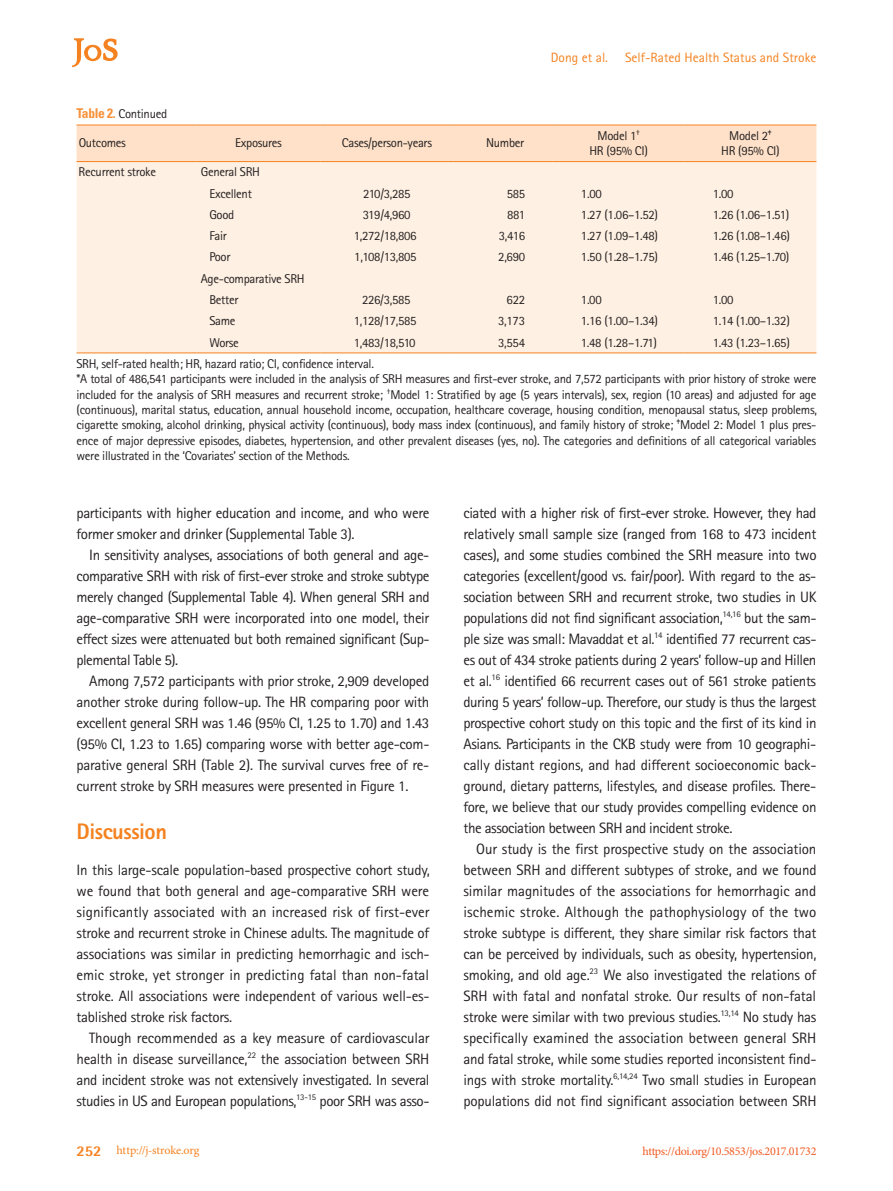
<style>
.page{position:relative;width:893px;height:1191px;background:#fff}
.page>*{position:absolute;margin:0;border:0;box-sizing:border-box;transform-origin:0 0}
.t1{font:800 22.5px "Rotis Sans Serif Std";letter-spacing:-.02em;color:#f58220}
.t2{font:15px/21px "Rotis Sans Serif Std";letter-spacing:-.025em;color:#231f20;text-align:justify}
.t3{font:13.5px "Rotis Sans Serif Std";color:#f58220}
.t4{font:12.75px/15.3px "Rotis Sans Serif Std";letter-spacing:-.025em;color:#231f20;text-align:center}
.t5{font:12px "Minion Pro";letter-spacing:-.025em;color:#f15921}
.t6{font:12px "Minion Pro";letter-spacing:-.015em;color:#f58220}
.s1{font-family:"Univers LT Std";font-weight:700;font-stretch:condensed;font-size:13.5px;color:#f6923c}
.s2{font-family:"Rotis Semi Sans Std";font-weight:800;font-size:15px}
</style>
<div class="page">
<svg style="left:72px;top:38px;width:46px;height:29px"></svg>
<div style="left:77px;top:126px;width:739px;height:35px;background:#fee1c8"></div>
<div style="left:77px;top:162px;width:739px;height:190px;background:#fef0e2"></div>
<hr style="left:77px;top:125px;width:120px;height:1px;background:#f58220">
<hr style="left:197px;top:125px;width:124px;height:1px;background:#f58220">
<hr style="left:321px;top:125px;width:132px;height:1px;background:#f58220">
<hr style="left:453px;top:125px;width:100px;height:1px;background:#f58220">
<hr style="left:553px;top:125px;width:132px;height:1px;background:#f58220">
<hr style="left:685px;top:125px;width:131px;height:1px;background:#f58220">
<hr style="left:77px;top:161px;width:120px;height:1px;background:#f58220">
<hr style="left:197px;top:161px;width:124px;height:1px;background:#f58220">
<hr style="left:321px;top:161px;width:132px;height:1px;background:#f58220">
<hr style="left:453px;top:161px;width:100px;height:1px;background:#f58220">
<hr style="left:553px;top:161px;width:132px;height:1px;background:#f58220">
<hr style="left:685px;top:161px;width:131px;height:1px;background:#f58220">
<hr style="left:77px;top:352px;width:120px;height:1px;background:#f58220">
<hr style="left:197px;top:352px;width:124px;height:1px;background:#f58220">
<hr style="left:321px;top:352px;width:132px;height:1px;background:#f58220">
<hr style="left:453px;top:352px;width:100px;height:1px;background:#f58220">
<hr style="left:553px;top:352px;width:132px;height:1px;background:#f58220">
<hr style="left:685px;top:352px;width:131px;height:1px;background:#f58220">
<p class="t4" style="left:77px;top:105px;width:92px"><span class="s1">Table 2.</span> Continued</p>
<p class="t3" style="left:551px;top:50px;width:59px">Dong et al.</p>
<p class="t3" style="left:625px;top:50px;width:193px">Self-Rated Health Status and Stroke</p>
<p class="t4" style="left:79px;top:135px;width:49px">Outcomes</p>
<p class="t4" style="left:235px;top:135px;width:48px">Exposures</p>
<p class="t4" style="left:342px;top:135px;width:92px">Cases/person-years</p>
<p class="t4" style="left:486px;top:135px;width:40px">Number</p>
<p class="t4" style="left:589px;top:128px;width:60px">Model 1<sup>†<br></sup>HR (95% CI)</p>
<p class="t4" style="left:721px;top:128px;width:60px">Model 2<sup>‡<br></sup>HR (95% CI)</p>
<p class="t4" style="left:79px;top:164px;width:79px">Recurrent stroke</p>
<p class="t4" style="left:201px;top:161px;width:61px;line-height:21.3px">General SRH<br>Excellent</p>
<p class="t4" style="left:363px;top:186px;width:49px">210/3,285</p>
<p class="t4" style="left:507px;top:186px;width:20px">585</p>
<p class="t4" style="left:581px;top:186px;width:22px">1.00</p>
<p class="t4" style="left:713px;top:186px;width:22px">1.00</p>
<p class="t4" style="left:209px;top:207px;width:27px">Good</p>
<p class="t4" style="left:363px;top:207px;width:49px">319/4,960</p>
<p class="t4" style="left:507px;top:207px;width:20px">881</p>
<p class="t4" style="left:581px;top:207px;width:79px">1.27 (1.06–1.52)</p>
<p class="t4" style="left:713px;top:207px;width:78px">1.26 (1.06–1.51)</p>
<p class="t4" style="left:209px;top:228px;width:19px">Fair</p>
<p class="t4" style="left:354px;top:228px;width:64px">1,272/18,806</p>
<p class="t4" style="left:499px;top:228px;width:28px">3,416</p>
<p class="t4" style="left:581px;top:228px;width:79px">1.27 (1.09–1.48)</p>
<p class="t4" style="left:713px;top:228px;width:79px">1.26 (1.08–1.46)</p>
<p class="t4" style="left:209px;top:249px;width:22px">Poor</p>
<p class="t4" style="left:354px;top:249px;width:64px">1,108/13,805</p>
<p class="t4" style="left:498px;top:249px;width:28px">2,690</p>
<p class="t4" style="left:581px;top:249px;width:79px">1.50 (1.28–1.75)</p>
<p class="t4" style="left:713px;top:249px;width:78px">1.46 (1.25–1.70)</p>
<p class="t4" style="left:209px;top:268px;width:97px;line-height:21.3px;text-align:left;text-indent:-9px">Age-comparative SRH<br>Better</p>
<p class="t4" style="left:362px;top:292px;width:50px">226/3,585</p>
<p class="t4" style="left:507px;top:292px;width:20px">622</p>
<p class="t4" style="left:581px;top:292px;width:22px">1.00</p>
<p class="t4" style="left:713px;top:292px;width:22px">1.00</p>
<p class="t4" style="left:209px;top:313px;width:28px">Same</p>
<p class="t4" style="left:354px;top:313px;width:64px">1,128/17,585</p>
<p class="t4" style="left:498px;top:313px;width:28px">3,173</p>
<p class="t4" style="left:581px;top:313px;width:79px">1.16 (1.00–1.34)</p>
<p class="t4" style="left:713px;top:313px;width:79px">1.14 (1.00–1.32)</p>
<p class="t4" style="left:209px;top:334px;width:31px">Worse</p>
<p class="t4" style="left:354px;top:334px;width:63px">1,483/18,510</p>
<p class="t4" style="left:498px;top:334px;width:28px">3,554</p>
<p class="t4" style="left:581px;top:334px;width:78px">1.48 (1.28–1.71)</p>
<p class="t4" style="left:713px;top:334px;width:79px">1.43 (1.23–1.65)</p>
<p class="t4" style="left:76px;top:356px;width:742px;text-align:left">SRH, self-rated health; HR, hazard ratio; CI, confidence interval.<br>*A total of 486,541 participants were included in the analysis of SRH measures and first-ever stroke, and 7,572 participants with prior history of stroke were included for the analysis of SRH measures and recurrent stroke; <sup>†</sup>Model 1: Stratified by age (5 years intervals), sex, region (10 areas) and adjusted for age (continuous), marital status, education, annual household income, occupation, healthcare coverage, housing condition, menopausal status, sleep problems, cigarette smoking, alcohol drinking, physical activity (continuous), body mass index (continuous), and family history of stroke; <sup>‡</sup>Model 2: Model 1 plus pres&shy;ence of major depressive episodes, diabetes, hypertension, and other prevalent diseases (yes, no). The categories and definitions of all categorical variables were illustrated in the ‘Covariates’ section of the Methods.</p>
<p class="t2" style="left:77px;top:502px;width:354px">participants with higher education and income, and who were former smoker and drinker (Supplemental Table 3).</p>
<p class="t2" style="left:77px;top:544px;width:355px;text-indent:13px">In sensitivity analyses, associations of both general and age&shy;comparative SRH with risk of first-ever stroke and stroke subtype merely changed (Supplemental Table 4). When general SRH and age-comparative SRH were incorporated into one model, their effect sizes were attenuated but both remained significant (Sup&shy;plemental Table 5).</p>
<p class="t2" style="left:77px;top:670px;width:354px;text-indent:13px">Among 7,572 participants with prior stroke, 2,909 developed another stroke during follow-up. The HR comparing poor with excellent general SRH was 1.46 (95% CI, 1.25 to 1.70) and 1.43 (95% CI, 1.23 to 1.65) comparing worse with better age-com&shy;parative general SRH (Table 2). The survival curves free of re&shy;current stroke by SRH measures were presented in Figure 1.</p>
<h1 class="t1" style="left:77px;top:817px;width:92px">Discussion</h1>
<p class="t2" style="left:77px;top:859px;width:355px">In this large-scale population-based prospective cohort study, we found that both general and age-comparative SRH were significantly associated with an increased risk of first-ever stroke and recurrent stroke in Chinese adults. The magnitude of associations was similar in predicting hemorrhagic and isch&shy;emic stroke, yet stronger in predicting fatal than non-fatal stroke. All associations were independent of various well-es&shy;tablished stroke risk factors.</p>
<p class="t2" style="left:77px;top:1027px;width:355px;text-indent:13px">Though recommended as a key measure of cardiovascular health in disease surveillance,<sup>22</sup> the association between SRH and incident stroke was not extensively investigated. In several studies in US and European populations,<sup>13-15</sup> poor SRH was asso-</p>
<p class="t2" style="left:463px;top:502px;width:355px">ciated with a higher risk of first-ever stroke. However, they had relatively small sample size (ranged from 168 to 473 incident cases), and some studies combined the SRH measure into two categories (excellent/good vs. fair/poor). With regard to the as&shy;sociation between SRH and recurrent stroke, two studies in UK populations did not find significant association,<sup>14,16</sup> but the sam&shy;ple size was small: Mavaddat et al.<sup>14</sup> identified 77 recurrent cas&shy;es out of 434 stroke patients during 2 years’ follow-up and Hillen et al.<sup>16</sup> identified 66 recurrent cases out of 561 stroke patients during 5 years’ follow-up. Therefore, our study is thus the largest prospective cohort study on this topic and the first of its kind in Asians. Participants in the CKB study were from 10 geographi&shy;cally distant regions, and had different socioeconomic back&shy;ground, dietary patterns, lifestyles, and disease profiles. There&shy;fore, we believe that our study provides compelling evidence on the association between SRH and incident stroke.</p>
<p class="t2" style="left:463px;top:838px;width:355px;text-indent:13px">Our study is the first prospective study on the association between SRH and different subtypes of stroke, and we found similar magnitudes of the associations for hemorrhagic and ischemic stroke. Although the pathophysiology of the two stroke subtype is different, they share similar risk factors that can be perceived by individuals, such as obesity, hypertension, smoking, and old age.<sup>23</sup> We also investigated the relations of SRH with fatal and nonfatal stroke. Our results of non-fatal stroke were similar with two previous studies.<sup>13,14</sup> No study has specifically examined the association between general SRH and fatal stroke, while some studies reported inconsistent find&shy;ings with stroke mortality.<sup>6,14,24</sup> Two small studies in European populations did not find significant association between SRH</p>
<p class="t6" style="left:77px;top:1142px;width:124px"><span class="s2">252</span> http://j-stroke.org</p>
<p class="t5" style="left:643px;top:1143px;width:175px">https://doi.org/10.5853/jos.2017.01732</p>
</div>
